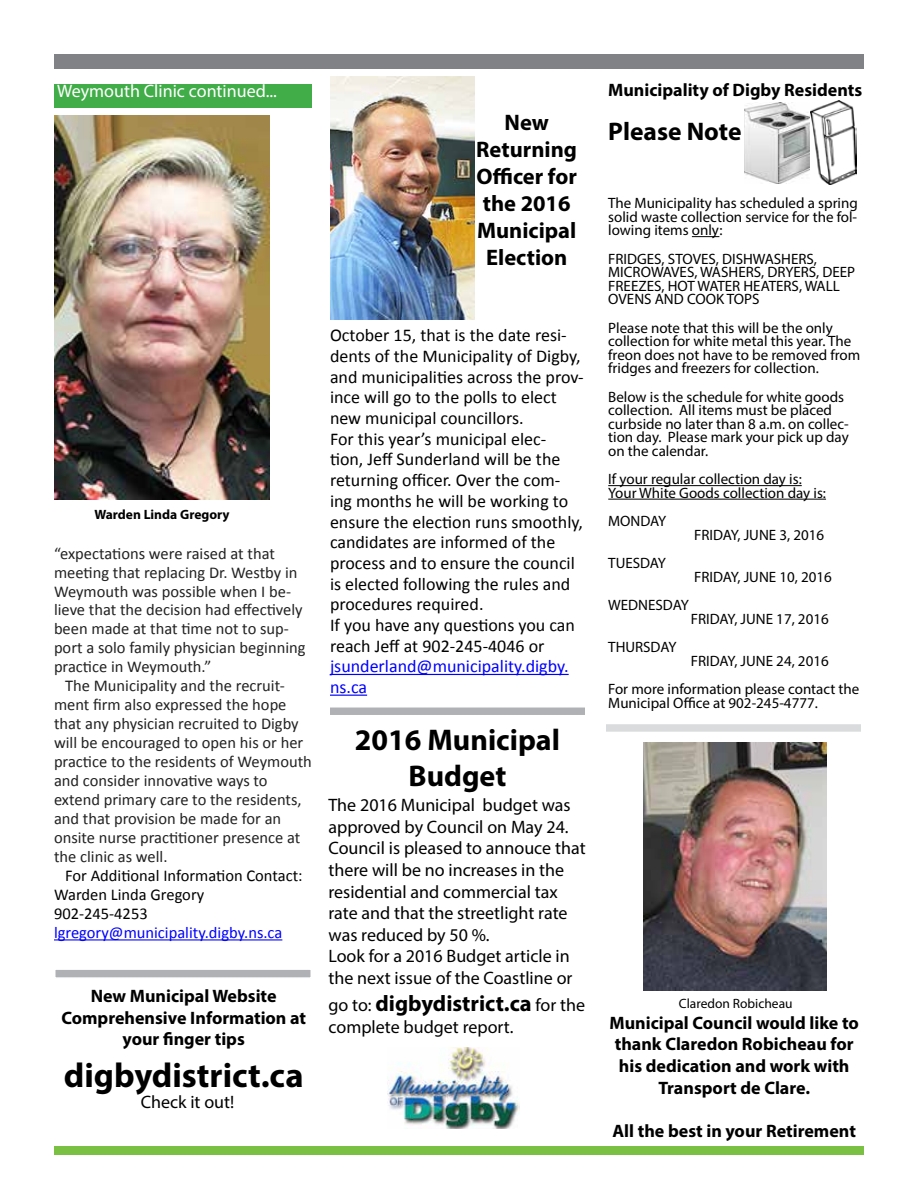
<style>
.page{position:relative;width:918px;height:1188px;background:#fff}
.page>*{position:absolute;margin:0;border:0;box-sizing:border-box;transform-origin:0 0}
.t1{font:700 34.5px "Myriad Pro";color:#000}
.t2{font:700 30px/36px "Myriad Pro";color:#000;text-align:center}
.t3{font:700 25.5px "Myriad Pro";color:#000}
.t4{font:700 22.5px/27px "Myriad Pro";color:#000;text-align:center}
.t5{font:18px/20.7px "Calibri";color:#000}
.t6{font:18px/21.6px "Myriad Pro";color:#000}
.t7{font:700 18px/21.6px "Myriad Pro";color:#000;text-align:center}
.t8{font:18px/20.7px "Calibri";color:#00f}
.t9{font:18px "Myriad Pro";color:#fff}
.t10{font:16.5px/18.9px "Calibri";color:#222}
.t11{font:16.5px/18.9px "Calibri";color:#000}
.t12{font:16.5px "Calibri";color:#00f}
.t13{font:15px/13.5px "Myriad Pro";color:#000}
.t14{font:700 13.5px "Myriad Pro";color:#000}
.t15{font:13.5px "Myriad Pro";color:#000}
.s1{font-weight:400;font-size:18px}
</style>
<div class="page">
<div style="left:54px;top:54px;width:810px;height:15px;background:#808285"></div>
<div style="left:54px;top:968px;width:258px;height:11px;background:#afb1b4;border:2px solid #fff"></div>
<div style="left:54px;top:1146px;width:810px;height:9px;background:#7ac143"></div>
<div style="left:604px;top:723px;width:258px;height:10px;background:#dadbdc;border:2px solid #fff"></div>
<svg style="left:692px;top:236px;width:27px;height:1px"></svg>
<hr style="left:608px;top:485px;width:194px;height:1px;background:#000">
<hr style="left:608px;top:499px;width:218px;height:1px;background:#000">
<img style="left:54px;top:116px;width:216px;height:384px">
<hr style="left:54px;top:939px;width:228px;height:1px;background:#00f">
<div style="left:54px;top:84px;width:258px;height:23px;background:#41ad49"></div>
<img style="left:644px;top:742px;width:182px;height:248px">
<img style="left:745px;top:103px;width:65px;height:81px">
<img style="left:331px;top:77px;width:144px;height:243px">
<div style="left:328px;top:706px;width:258px;height:10px;background:#afb1b4;border:2px solid #fff"></div>
<img style="left:388px;top:1047px;width:131px;height:82px">
<hr style="left:330px;top:674px;width:239px;height:1px;background:#00f">
<hr style="left:330px;top:695px;width:37px;height:1px;background:#00f">
<img style="left:810px;top:100px;width:47px;height:84px">
<p class="t7" style="left:608px;top:78px;width:256px">Municipality of Digby Residents</p>
<h3 class="t3" style="left:608px;top:115px;width:135px">Please Note</h3>
<p class="t9" style="left:57px;top:80px;width:221px">Weymouth Clinic continued...</p>
<h3 class="t4" style="left:476px;top:108px;width:102px">New<br>Returning<br>Officer for the 2016<br>Municipal<br>Election</h3>
<p class="t13" style="left:608px;top:196px;width:251px;text-align:justify">The Municipality has scheduled a spring solid waste collection service for the fol&shy;lowing items only:</p>
<p class="t13" style="left:608px;top:252px;width:248px">FRIDGES, STOVES, DISHWASHERS,<br>MICROWAVES, WASHERS, DRYERS, DEEP<br>FREEZES, HOT WATER HEATERS, WALL<br>OVENS AND COOK TOPS</p>
<p class="t13" style="left:608px;top:321px;width:254px">Please note that this will be the only collection for white metal this year. The freon does not have to be removed from fridges and freezers for collection.</p>
<p class="t13" style="left:608px;top:390px;width:242px">Below is the schedule for white goods collection. All items must be placed curbside no later than 8 a.m. on collec&shy;tion day. Please mark your pick up day on the calendar.</p>
<p class="t13" style="left:608px;top:472px;width:219px">If your regular collection day is:<br>Your White Goods collection day is:</p>
<p class="t13" style="left:608px;top:514px;width:60px">MONDAY</p>
<p class="t13" style="left:694px;top:528px;width:132px">FRIDAY, JUNE 3, 2016</p>
<p class="t13" style="left:608px;top:556px;width:59px">TUESDAY</p>
<p class="t13" style="left:694px;top:570px;width:139px">FRIDAY, JUNE 10, 2016</p>
<p class="t13" style="left:608px;top:598px;width:82px">WEDNESDAY</p>
<p class="t13" style="left:691px;top:612px;width:139px">FRIDAY, JUNE 17, 2016</p>
<p class="t13" style="left:608px;top:640px;width:70px">THURSDAY</p>
<p class="t13" style="left:608px;top:646px;width:253px;line-height:28.5px;text-indent:83px">FRIDAY, JUNE 24, 2016<br>For more information please contact the</p>
<p class="t13" style="left:608px;top:696px;width:211px">Municipal Office at 902-245-4777.</p>
<p class="t5" style="left:330px;top:324px;width:255px">October 15, that is the date resi&shy;dents of the Municipality of Digby, and municipalities across the prov&shy;ince will go to the polls to elect new municipal councillors.<br>For this year’s municipal elec&shy;tion, Jeff Sunderland will be the returning officer. Over the com&shy;ing months he will be working to ensure the election runs smoothly, candidates are informed of the process and to ensure the council is elected following the rules and procedures required.<br>If you have any questions you can reach Jeff at 902-245-4046 or</p>
<p class="t8" style="left:330px;top:656px;width:240px">jsunderland@municipality.digby. ns.ca</p>
<p class="t14" style="left:94px;top:505px;width:137px">Warden Linda Gregory</p>
<p class="t10" style="left:54px;top:543px;width:253px">“expectations were raised at that meeting that replacing Dr. Westby in Weymouth was possible when I be&shy;lieve that the decision had effectively been made at that time not to sup&shy;port a solo family physician beginning practice in Weymouth.”</p>
<p class="t10" style="left:54px;top:676px;width:259px;text-indent:11px">The Municipality and the recruit&shy;ment firm also expressed the hope that any physician recruited to Digby will be encouraged to open his or her practice to the residents of Weymouth and consider innovative ways to extend primary care to the residents, and that provision be made for an onsite nurse practitioner presence at the clinic as well.</p>
<p class="t11" style="left:54px;top:866px;width:250px;text-indent:11px">For Additional Information Contact:<br>Warden Linda Gregory<br>902-245-4253</p>
<p class="t12" style="left:54px;top:921px;width:230px">lgregory@municipality.digby.ns.ca</p>
<h2 class="t2" style="left:355px;top:721px;width:207px">2016 Municipal<br>Budget</h2>
<p class="t6" style="left:328px;top:794px;width:259px">The 2016 Municipal budget was approved by Council on May 24.<br>Council is pleased to annouce that there will be no increases in the residential and commercial tax rate and that the streetlight rate was reduced by 50 %.<br>Look for a 2016 Budget article in the next issue of the Coastline or</p>
<h3 class="t4" style="left:328px;top:989px;width:258px"><span class="s1">go to:</span> digbydistrict.ca <span class="s1">for the</span></h3>
<p class="t6" style="left:329px;top:1015px;width:187px">complete budget report.</p>
<p class="t7" style="left:91px;top:985px;width:187px">New Municipal Website</p>
<p class="t15" style="left:679px;top:995px;width:115px">Claredon Robicheau</p>
<p class="t7" style="left:61px;top:1006px;width:246px">Comprehensive Information at your finger tips</p>
<h1 class="t1" style="left:64px;top:1053px;width:241px">digbydistrict.ca</h1>
<p class="t6" style="left:141px;top:1091px;width:95px">Check it out!</p>
<p class="t7" style="left:609px;top:1011px;width:251px">Municipal Council would like to thank Claredon Robicheau for his dedication and work with<br>Transport de Clare.</p>
<p class="t7" style="left:612px;top:1119px;width:245px">All the best in your Retirement</p>
</div>
